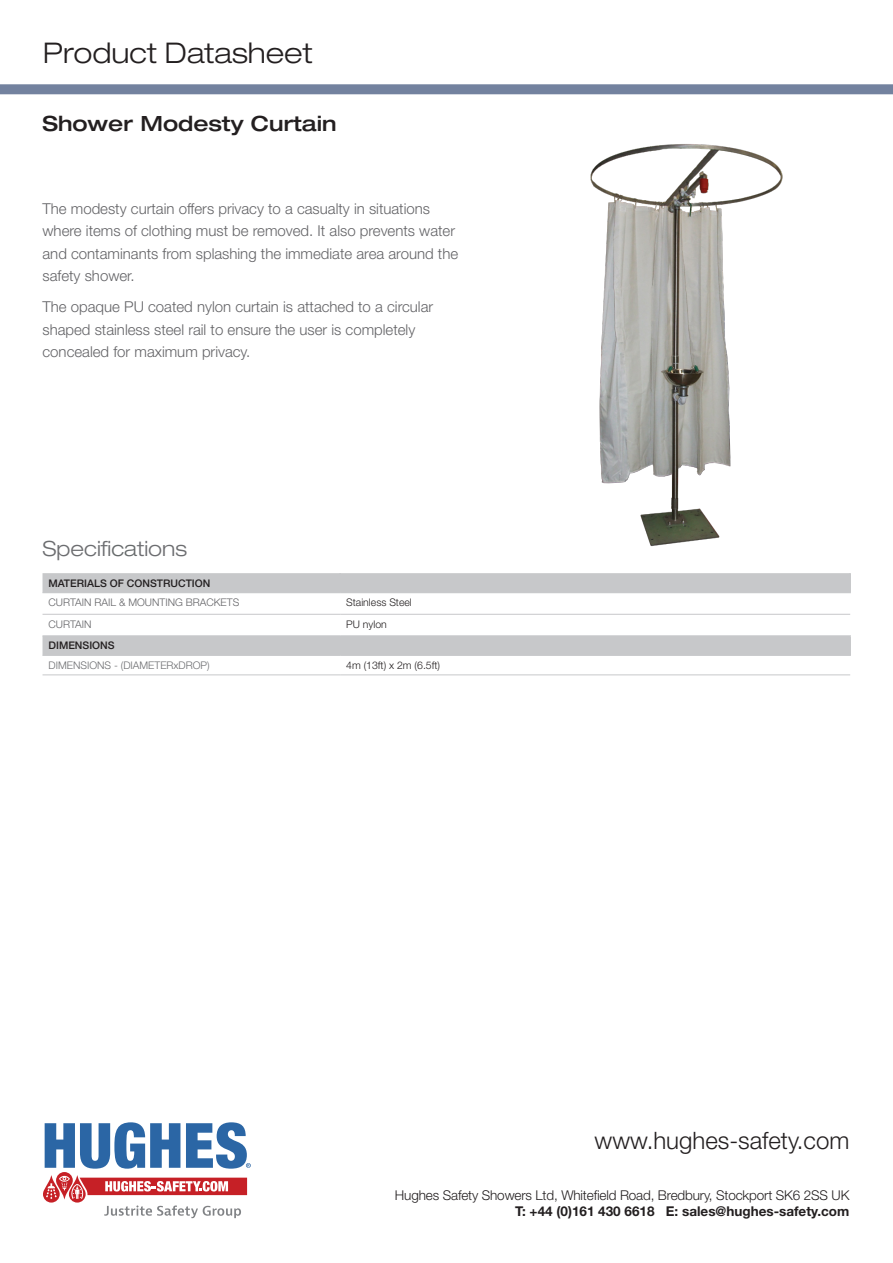
<style>
.page{position:relative;width:893px;height:1263px;background:#fff}
.page>*{position:absolute;margin:0;border:0;box-sizing:border-box;transform-origin:0 0}
.t1{font:300 expanded 28.5px "Helvetica Neue LT Std";color:#231f20}
.t2{font:300 24px "Helvetica Neue LT Std";color:#231f20}
.t3{font:500 expanded 21px "Helvetica Neue LT Std";color:#231f20}
.t4{font:300 expanded 21px "Helvetica Neue LT Std";color:#6c6d70}
.t5{font:300 15px/22.5px "Helvetica Neue LT Std";color:#636366}
.t6{font:300 13.5px "Helvetica Neue LT Std";letter-spacing:-.01em;color:#231f20}
.t7{font:700 13.5px "Helvetica Neue LT Std";color:#231f20}
.t8{font:300 10.5px "Helvetica Neue LT Std";color:#231f20}
.t9{font:300 10.5px "Helvetica Neue LT Std";color:#636366}
.t10{font:500 10.5px "Helvetica Neue LT Std";color:#231f20}
.t11{font:300 10.5px "Helvetica Neue LT Std";color:#6c6d70}
.s1{color:#666a6b}
</style>
<div class="page">
<svg style="left:43px;top:1122px;width:208px;height:96px"></svg>
<svg style="left:0;top:84px;width:893px;height:10px;background:#7785a1"></svg>
<svg style="left:43px;top:573px;width:807px;height:82px"></svg>
<svg style="left:339px;top:573px;width:2px;height:19px"></svg>
<svg style="left:849px;top:573px;width:2px;height:19px"></svg>
<svg style="left:339px;top:636px;width:2px;height:19px"></svg>
<svg style="left:849px;top:636px;width:2px;height:19px"></svg>
<hr style="left:43px;top:655px;width:297px;height:1px;background:#c7c8ca">
<hr style="left:340px;top:655px;width:511px;height:1px;background:#c7c8ca">
<hr style="left:43px;top:674px;width:297px;height:1px;background:#c7c8ca">
<hr style="left:340px;top:674px;width:510px;height:1px;background:#c7c8ca">
<hr style="left:43px;top:592px;width:297px;height:1px;background:#c7c8ca">
<hr style="left:340px;top:592px;width:511px;height:1px;background:#c7c8ca">
<hr style="left:43px;top:635px;width:297px;height:1px;background:#c7c8ca">
<hr style="left:340px;top:635px;width:511px;height:1px;background:#c7c8ca">
<hr style="left:43px;top:614px;width:297px;height:1px;background:#c7c8ca">
<hr style="left:340px;top:614px;width:510px;height:1px;background:#c7c8ca">
<img style="left:590px;top:144px;width:193px;height:402px">
<h1 class="t1" style="left:43px;top:36px;width:271px">Product Datasheet</h1>
<p class="t3" style="left:43px;top:110px;width:295px">Shower Modesty Curtain</p>
<p class="t5" style="left:43px;top:197px;width:417px">The modesty curtain offers privacy to a casualty in situations where items of clothing must be removed. It also prevents water and contaminants from splashing the immediate area around the safety shower.</p>
<p class="t5" style="left:43px;top:295px;width:392px">The opaque PU coated nylon curtain is attached to a circular shaped stainless steel rail to ensure the user is completely concealed for maximum privacy.</p>
<p class="t4" style="left:43px;top:536px;width:146px">Specifi<span class="s1">ca</span>tions</p>
<p class="t10" style="left:49px;top:577px;width:163px">MATERIALS OF CONSTRUCTION</p>
<p class="t9" style="left:49px;top:596px;width:192px">CURTAIN RAIL &amp; MOUNTING BRACKETS</p>
<p class="t8" style="left:346px;top:596px;width:67px">Stainless Steel</p>
<p class="t9" style="left:49px;top:618px;width:45px">CURTAIN</p>
<p class="t8" style="left:346px;top:618px;width:42px">PU nylon</p>
<p class="t10" style="left:49px;top:639px;width:68px">DIMENSIONS</p>
<p class="t11" style="left:49px;top:659px;width:163px">DIMENSIONS - (DIAMETERxDROP)</p>
<p class="t8" style="left:346px;top:659px;width:95px">4m (13ft) x 2m (6.5ft)</p>
<h2 class="t2" style="left:595px;top:1125px;width:256px">www.hughes-safety.com</h2>
<p class="t6" style="left:395px;top:1187px;width:456px">Hughes Safety Showers Ltd, Whitefield Road, Bredbury, Stockport SK6 2SS UK</p>
<p class="t7" style="left:515px;top:1203px;width:336px">T: +44 (0)161 430 6618 E: sales@hughes-safety.com</p>
</div>
